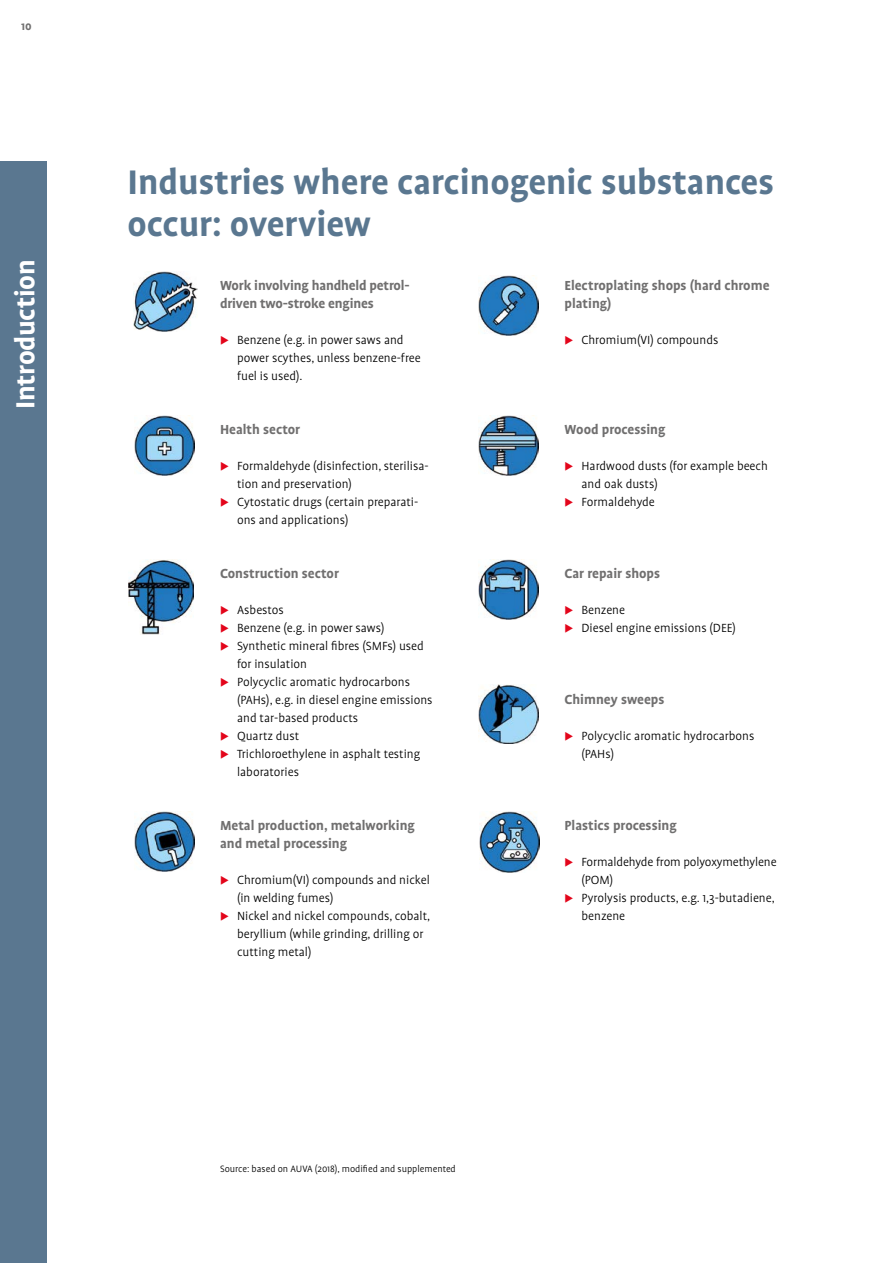
<style>
.page{position:relative;width:893px;height:1263px;background:#fff}
.page>*{position:absolute;margin:0;border:0;box-sizing:border-box;transform-origin:0 0}
.GDA_Headline{font:700 39px/42px "Profile Pro";color:#5a7790}
.t1{font:700 30px "Profile Pro";letter-spacing:-.01em;color:#fff}
.GDA_Subline{font:700 15px/18px "Profile Pro";color:#706f6f}
.t2{font:300 13.5px/18px "Profile Pro";color:#000}
.t3{font:700 12.75px "Profile Pro";color:#706f6f}
.GDA_Fließtext{font:300 10.5px "Profile Pro";color:#000}
.s1{color:#e3051b}
</style>
<div class="page">
<div style="left:0;top:162px;width:47px;height:1101px;background:#5a7790"></div>
<img style="left:133px;top:272px;width:65px;height:59px">
<img style="left:135px;top:416px;width:59px;height:59px">
<img style="left:129px;top:560px;width:65px;height:74px">
<img style="left:135px;top:812px;width:59px;height:59px">
<img style="left:479px;top:276px;width:59px;height:59px">
<img style="left:479px;top:416px;width:59px;height:59px">
<img style="left:479px;top:560px;width:59px;height:59px">
<img style="left:479px;top:684px;width:59px;height:60px">
<img style="left:479px;top:812px;width:60px;height:60px">
<p class="t3" style="left:21px;top:19px;width:12px">10</p>
<h2 class="t1" style="left:8px;top:409px;width:151px;rotate:-90deg">Introduction</h2>
<h1 class="GDA_Headline" style="left:128px;top:162px;width:648px">Industries where carcinogenic substances occur: overview</h1>
<p class="GDA_Subline" style="left:220px;top:276px;width:191px">Work involving handheld petrol&shy;driven two-stroke engines</p>
<p class="t2" style="left:237px;top:331px;width:185px;text-indent:-17px"><span class="s1">◆</span> Benzene (e.g. in power saws and power scythes, unless benzene-free fuel is used).</p>
<p class="GDA_Subline" style="left:220px;top:420px;width:82px">Health sector</p>
<p class="t2" style="left:237px;top:457px;width:193px;text-indent:-17px"><span class="s1">◆</span> Formaldehyde (disinfection, sterilisa&shy;tion and preservation)</p>
<p class="t2" style="left:237px;top:493px;width:183px;text-indent:-17px"><span class="s1">◆</span> Cytostatic drugs (certain preparati&shy;ons and applications)</p>
<p class="GDA_Subline" style="left:220px;top:564px;width:120px">Construction sector</p>
<p class="t2" style="left:220px;top:601px;width:65px"><span class="s1">◆</span> Asbestos</p>
<p class="t2" style="left:220px;top:619px;width:166px"><span class="s1">◆</span> Benzene (e.g. in power saws)</p>
<p class="t2" style="left:237px;top:637px;width:188px;text-indent:-17px"><span class="s1">◆</span> Synthetic mineral fibres (SMFs) used for insulation</p>
<p class="t2" style="left:237px;top:673px;width:197px;text-indent:-17px"><span class="s1">◆</span> Polycyclic aromatic hydrocarbons (PAHs), e.g. in diesel engine emissions and tar-based products</p>
<p class="t2" style="left:220px;top:727px;width:81px"><span class="s1">◆</span> Quartz dust</p>
<p class="t2" style="left:237px;top:745px;width:185px;text-indent:-17px"><span class="s1">◆</span> Trichloroethylene in asphalt testing laboratories</p>
<p class="GDA_Subline" style="left:220px;top:816px;width:196px">Metal production, metalworking and metal processing</p>
<p class="t2" style="left:237px;top:871px;width:194px;text-indent:-17px"><span class="s1">◆</span> Chromium(VI) compounds and nickel (in welding fumes)</p>
<p class="t2" style="left:237px;top:907px;width:195px;text-indent:-17px"><span class="s1">◆</span> Nickel and nickel compounds, cobalt, beryllium (while grinding, drilling or cutting metal)</p>
<p class="GDA_Fließtext" style="left:220px;top:1163px;width:237px">Source: based on AUVA (2018), modified and supplemented</p>
<p class="GDA_Subline" style="left:564px;top:276px;width:207px">Electroplating shops (hard chrome plating)</p>
<p class="t2" style="left:564px;top:331px;width:155px"><span class="s1">◆</span> Chromium(VI) compounds</p>
<p class="GDA_Subline" style="left:564px;top:420px;width:103px">Wood processing</p>
<p class="t2" style="left:581px;top:457px;width:188px;text-indent:-17px"><span class="s1">◆</span> Hardwood dusts (for example beech and oak dusts)</p>
<p class="t2" style="left:564px;top:493px;width:92px"><span class="s1">◆</span> Formaldehyde</p>
<p class="GDA_Subline" style="left:564px;top:564px;width:97px">Car repair shops</p>
<p class="t2" style="left:564px;top:601px;width:62px"><span class="s1">◆</span> Benzene</p>
<p class="t2" style="left:564px;top:619px;width:173px"><span class="s1">◆</span> Diesel engine emissions (DEE)</p>
<p class="GDA_Subline" style="left:564px;top:690px;width:101px">Chimney sweeps</p>
<p class="t2" style="left:581px;top:727px;width:174px;text-indent:-17px"><span class="s1">◆</span> Polycyclic aromatic hydrocarbons (PAHs)</p>
<p class="GDA_Subline" style="left:564px;top:816px;width:114px">Plastics processing</p>
<p class="t2" style="left:581px;top:853px;width:197px;text-indent:-17px"><span class="s1">◆</span> Formaldehyde from polyoxymethylene (POM)</p>
<p class="t2" style="left:581px;top:889px;width:195px;text-indent:-17px"><span class="s1">◆</span> Pyrolysis products, e.g. 1,3-butadiene, benzene</p>
</div>
